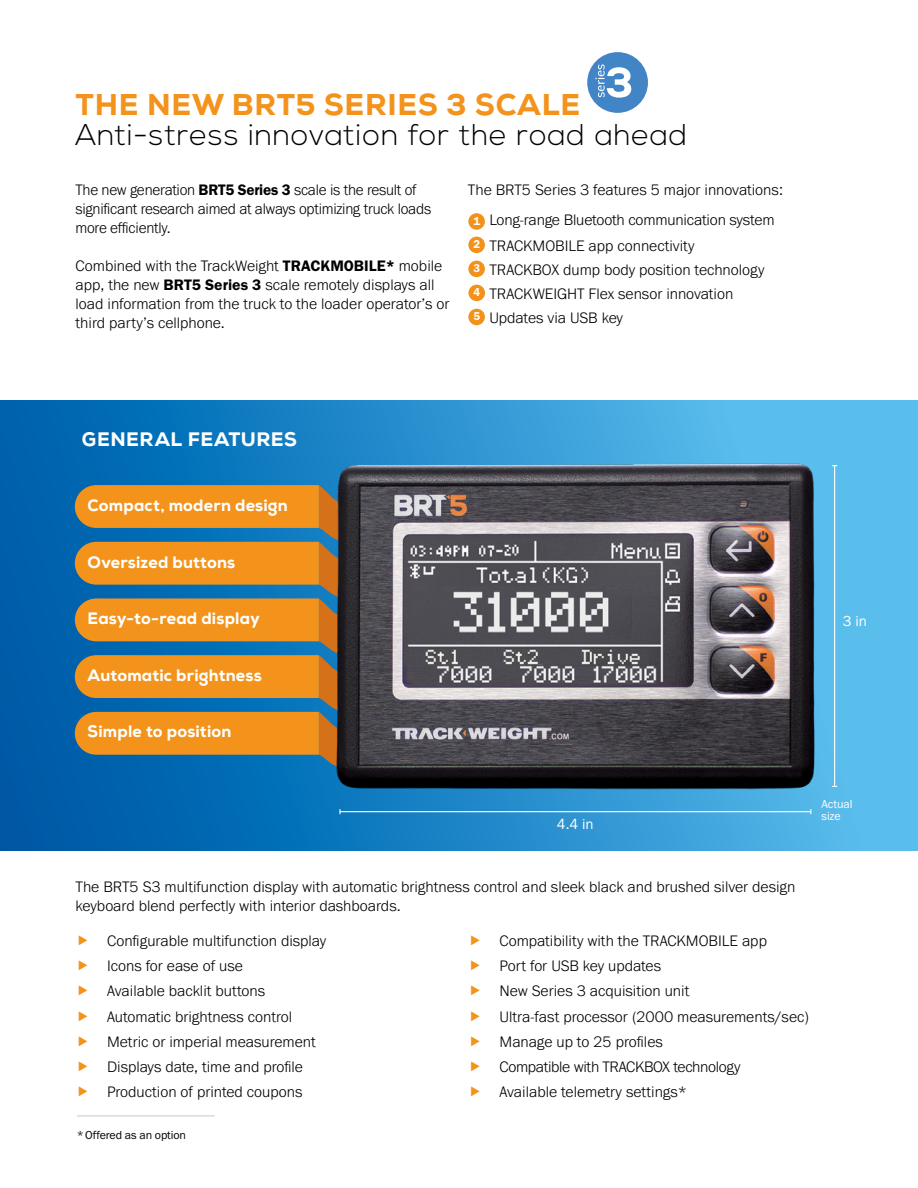
<style>
.page{position:relative;width:918px;height:1188px;background:#fff}
.page>*{position:absolute;margin:0;border:0;box-sizing:border-box;transform-origin:0 0}
.t1{font:300 30px "Nexa";letter-spacing:.025em;color:#000}
.t2{font:800 30px "Nexa";letter-spacing:.025em;color:#f3931b}
.t3{font:800 19.5px "Nexa";letter-spacing:.025em;color:#fff}
.t4{font:800 16.5px "Nexa";letter-spacing:.015em;color:#fff}
.t5{font:300 15.75px/25.3px "Franklin Gothic URW";color:#000}
.t6{font:15px "Franklin Gothic URW Boo";color:#fff}
.t7{font:12px "Franklin Gothic URW Boo";letter-spacing:-.01em;color:#000}
.t8{font:12px/12px "Franklin Gothic URW Boo";letter-spacing:-.005em;color:#fff}
.s1{font-family:"Franklin Gothic URW Dem";font-weight:400}
.s2{font-family:"Franklin Gothic URW Dem";font-weight:400;font-size:11.85px;color:#fff}
</style>
<div class="page">
<svg style="left:0;top:401px;width:918px;height:449px;background:#288dcb"></svg>
<div style="left:468px;top:213px;width:17px;height:17px;background:#f3921b;border-radius:50%"></div>
<div style="left:468px;top:237px;width:17px;height:16px;background:#f3921b;border-radius:50%"></div>
<div style="left:468px;top:261px;width:17px;height:16px;background:#f3921b;border-radius:50%"></div>
<div style="left:468px;top:285px;width:17px;height:16px;background:#f3921b;border-radius:50%"></div>
<div style="left:468px;top:309px;width:17px;height:16px;background:#f3921b;border-radius:50%"></div>
<svg style="left:75px;top:485px;width:216px;height:284px;background:#b38843"></svg>
<hr style="left:834px;top:466px;width:1px;height:320px;background:#fff">
<hr style="left:340px;top:811px;width:471px;height:1px;background:#fff">
<hr style="left:77px;top:1116px;width:138px;height:1px;background:#c6c6c6">
<div style="left:587px;top:52px;width:61px;height:61px;background:#4185c6;border-radius:50%"></div>
<img style="left:291px;top:453px;width:534px;height:345px">
<svg style="left:595px;top:64px;width:36px;height:34px"></svg>
<h1 class="t2" style="left:76px;top:86px;width:506px">THE NEW BRT5 SERIES 3 SCALE</h1>
<h1 class="t1" style="left:76px;top:118px;width:613px">Anti-stress innovation for the road ahead</h1>
<p class="t5" style="left:76px;top:180px;width:357px;line-height:18.9px">The new generation <span class="s1">BRT5 Series 3</span> scale is the result of significant research aimed at always optimizing truck loads more efficiently.</p>
<p class="t5" style="left:76px;top:256px;width:376px;line-height:18.9px">Combined with the TrackWeight <span class="s1">TRACKMOBILE*</span> mobile app, the new <span class="s1">BRT5 Series 3</span> scale remotely displays all load information from the truck to the loader operator’s or third party’s cellphone.</p>
<p class="t5" style="left:468px;top:175px;width:317px;line-height:30px;text-align:center">The BRT5 Series 3 features 5 major innovations:<br><span class="s2">1</span> Long-range Bluetooth communication system</p>
<p class="t5" style="left:473px;top:233px;width:293px;line-height:24px"><sup>2</sup> TRACKMOBILE app connectivity<br><sup>3</sup> TRACKBOX dump body position technology<br><sup>4</sup> TRACKWEIGHT Flex sensor innovation<br><sup>5</sup> Updates via USB key</p>
<p class="t3" style="left:82px;top:427px;width:217px">GENERAL FEATURES</p>
<p class="t4" style="left:88px;top:495px;width:202px">Compact, modern design</p>
<p class="t4" style="left:88px;top:551px;width:149px">Oversized buttons</p>
<p class="t4" style="left:88px;top:608px;width:174px">Easy-to-read display</p>
<p class="t4" style="left:88px;top:665px;width:176px">Automatic brightness</p>
<p class="t4" style="left:88px;top:721px;width:145px">Simple to position</p>
<p class="t6" style="left:843px;top:612px;width:26px">3 in</p>
<p class="t6" style="left:557px;top:815px;width:38px">4.4 in</p>
<p class="t8" style="left:821px;top:797px;width:33px">Actual size</p>
<p class="t5" style="left:76px;top:877px;width:721px;line-height:18.9px">The BRT5 S3 multifunction display with automatic brightness control and sleek black and brushed silver design keyboard blend perfectly with interior dashboards.</p>
<p class="t5" style="left:107px;top:927px;width:221px">Configurable multifunction display<br>Icons for ease of use<br>Available backlit buttons<br>Automatic brightness control<br>Metric or imperial measurement<br>Displays date, time and profile<br>Production of printed coupons</p>
<p class="t5" style="left:499px;top:927px;width:311px">Compatibility with the TRACKMOBILE app<br>Port for USB key updates<br>New Series 3 acquisition unit<br>Ultra-fast processor (2000 measurements/sec)<br>Manage up to 25 profiles<br>Compatible with TRACKBOX technology<br>Available telemetry settings*</p>
<p class="t7" style="left:77px;top:1127px;width:111px">* Offered as an option</p>
</div>
